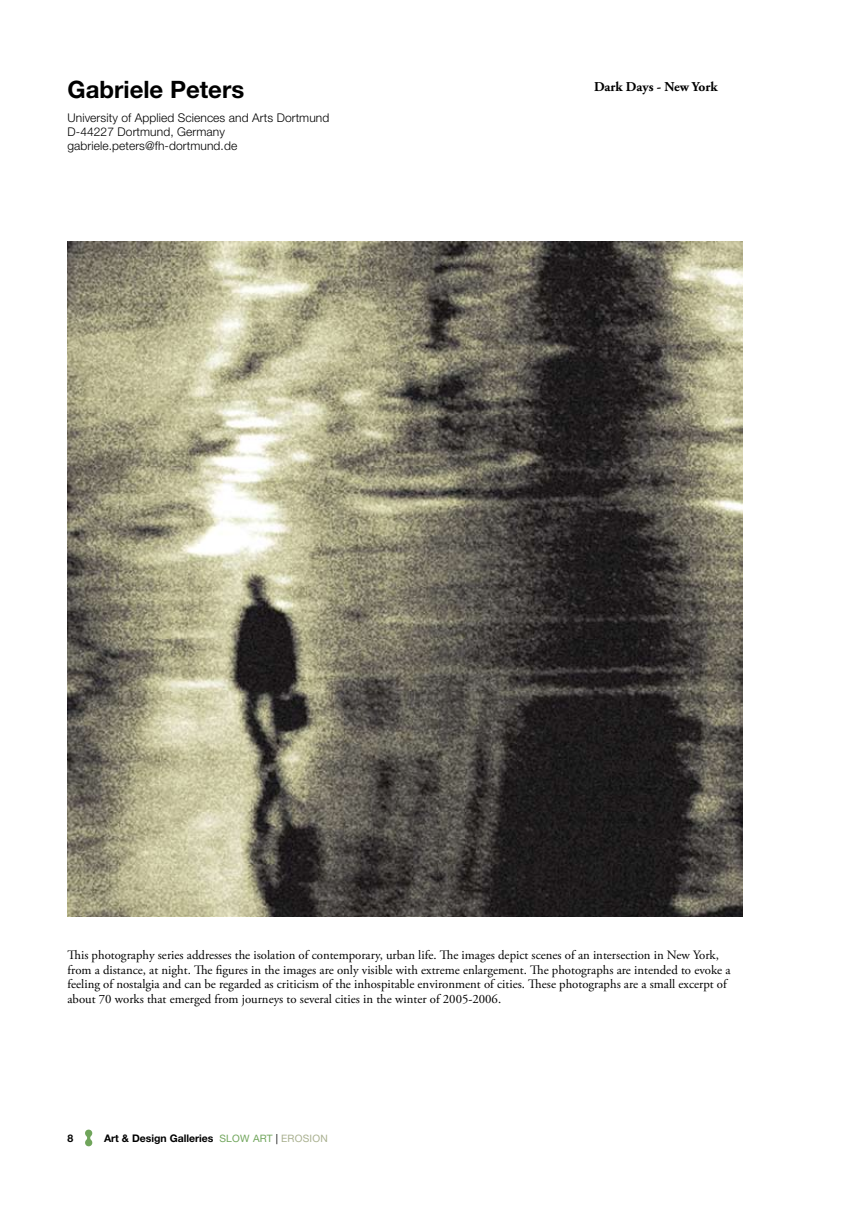
<style>
.page{position:relative;width:864px;height:1229px;background:#fff}
.page>*{position:absolute;margin:0;border:0;box-sizing:border-box;transform-origin:0 0}
.t1{font:700 24px "Helvetica Neue LT Std";color:#000}
.t2{font:700 13.5px "Adobe Garamond Pro";letter-spacing:-.005em;color:#000}
.t3{font:12.75px/14.5px "Adobe Garamond Pro";color:#000}
.t4{font:300 12px/14.4px "Helvetica Neue LT Std";letter-spacing:.01em;color:#000}
.t5{font:700 10.5px "Helvetica Neue LT Std";color:#000}
.s1{font-weight:400;font-size:10.2px;color:#70a55b}
.s2{font-weight:400;font-size:10.2px}
.s3{font-weight:400;font-size:10.2px;color:#a9b08f}
</style>
<div class="page">
<svg style="left:85px;top:1129px;width:8px;height:17px"></svg>
<img style="left:68px;top:242px;width:674px;height:674px">
<h1 class="t1" style="left:68px;top:75px;width:178px">Gabriele Peters</h1>
<p class="t4" style="left:68px;top:110px;width:263px">University of Applied Sciences and Arts Dortmund<br>D-44227 Dortmund, Germany gabriele.peters@fh-dortmund.de</p>
<p class="t2" style="left:594px;top:79px;width:125px">Dark Days - New York</p>
<p class="t3" style="left:68px;top:948px;width:665px">This photography series addresses the isolation of contemporary, urban life. The images depict scenes of an intersection in New York, from a distance, at night. The figures in the images are only visible with extreme enlargement. The photographs are intended to evoke a feeling of nostalgia and can be regarded as criticism of the inhospitable environment of cities. These photographs are a small excerpt of about 70 works that emerged from journeys to several cities in the winter of 2005-2006.</p>
<p class="t5" style="left:68px;top:1131px;width:7px">8</p>
<p class="t5" style="left:104px;top:1131px;width:225px">Art &amp; Design Galleries <span class="s1">SLOW ART</span> <span class="s2">|</span> <span class="s3">EROSION</span></p>
</div>
